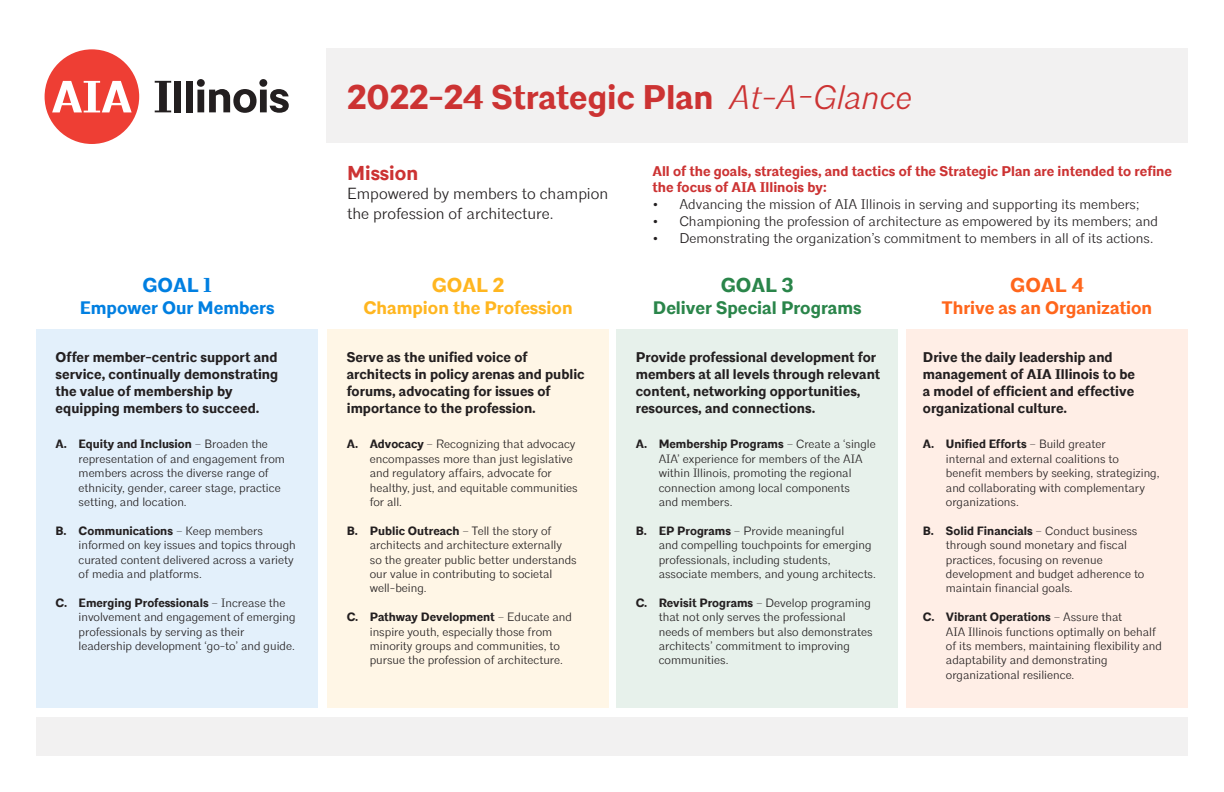
<style>
.page{position:relative;width:1224px;height:792px;background:#fff}
.page>*{position:absolute;margin:0;border:0;box-sizing:border-box;transform-origin:0 0}
.t1{font:700 34px "Architype";color:#c33}
.t2{font:700 20px "Architype";color:#c33}
.t3{font:700 20px "Architype";color:#007fe1}
.t4{font:700 20px "Architype";color:#ffb620}
.t5{font:700 20px "Architype";color:#2a854a}
.t6{font:700 20px "Architype";color:#ff661c}
.t7{font:700 18px "Architype";color:#2a854a}
.t8{font:700 18px "Architype";color:#ff661c}
.t9{font:700 18px "Architype";color:#ffb620}
.t10{font:700 18px "Architype";color:#007fe1}
.t11{font:300 16px/19.2px "Architype";color:#231f20}
.t12{font:700 14px/16.8px "Architype";color:#231f20}
.t13{font:300 14px "Architype";color:#231f20}
.t14{font:700 14px/16.8px "Architype";color:#c33}
.t15{font:300 12px/14.4px "Architype";color:#231f20}
.s1{font-weight:700}
.s2{font-weight:300;font-style:italic}
</style>
<div class="page">
<div style="left:45px;top:49px;width:94px;height:95px;background:#ee3e34;border-radius:50%"></div>
<svg style="left:52px;top:81px;width:80px;height:31px"></svg>
<svg style="left:155px;top:81px;width:16px;height:31px"></svg>
<div style="left:174px;top:81px;width:7px;height:31px;background:#231f20"></div>
<div style="left:186px;top:81px;width:7px;height:31px;background:#231f20"></div>
<svg style="left:197px;top:79px;width:92px;height:34px"></svg>
<div style="left:36px;top:329px;width:282px;height:378px;background:#e3f0fb"></div>
<div style="left:327px;top:329px;width:282px;height:378px;background:#fff6e6"></div>
<div style="left:616px;top:329px;width:282px;height:378px;background:#e7f1eb"></div>
<div style="left:906px;top:329px;width:282px;height:378px;background:#ffeee6"></div>
<div style="left:327px;top:49px;width:861px;height:94px;background:#f2f1f1"></div>
<div style="left:36px;top:718px;width:1152px;height:38px;background:#f2f1f1"></div>
<p class="t3" style="left:142px;top:273px;width:71px">GOAL 1</p>
<p class="t10" style="left:80px;top:296px;width:196px">Empower Our Members</p>
<p class="t12" style="left:56px;top:350px;width:224px">Offer member-centric support and service, continually demonstrating the value of membership by equipping members to succeed.</p>
<p class="t15" style="left:79px;top:437px;width:208px;text-indent:-23px"><span class="s1">A. Equity and Inclusion</span> – Broaden the representation of and engagement from members across the diverse range of ethnicity, gender, career stage, practice setting, and location.</p>
<p class="t15" style="left:79px;top:524px;width:219px;text-indent:-23px"><span class="s1">B. Communications</span> – Keep members informed on key issues and topics through curated content delivered across a variety of media and platforms.</p>
<p class="t15" style="left:79px;top:596px;width:218px;text-indent:-23px"><span class="s1">C. Emerging Professionals</span> – Increase the involvement and engagement of emerging professionals by serving as their leadership development ‘go-to’ and guide.</p>
<p class="t1" style="left:347px;top:76px;width:566px">2022-24 Strategic Plan <span class="s2">At-A-Glance</span></p>
<p class="t2" style="left:347px;top:161px;width:73px">Mission</p>
<p class="t11" style="left:347px;top:184px;width:263px">Empowered by members to champion the profession of architecture.</p>
<p class="t4" style="left:432px;top:273px;width:74px">GOAL 2</p>
<p class="t9" style="left:363px;top:296px;width:211px">Champion the Profession</p>
<p class="t12" style="left:347px;top:350px;width:239px">Serve as the unified voice of architects in policy arenas and public forums, advocating for issues of importance to the profession.</p>
<p class="t15" style="left:370px;top:437px;width:209px;text-indent:-23px"><span class="s1">A. Advocacy</span> – Recognizing that advocacy encompasses more than just legislative and regulatory affairs, advocate for healthy, just, and equitable communities for all.</p>
<p class="t15" style="left:370px;top:524px;width:209px;text-indent:-23px"><span class="s1">B. Public Outreach</span> – Tell the story of architects and architecture externally so the greater public better understands our value in contributing to societal well-being.</p>
<p class="t15" style="left:370px;top:610px;width:204px;text-indent:-23px"><span class="s1">C. Pathway Development</span> – Educate and inspire youth, especially those from minority groups and communities, to pursue the profession of architecture.</p>
<p class="t14" style="left:652px;top:163px;width:521px">All of the goals, strategies, and tactics of the Strategic Plan are intended to refine the focus of AIA Illinois by:</p>
<p class="t13" style="left:652px;top:196px;width:489px">• Advancing the mission of AIA Illinois in serving and supporting its members;</p>
<p class="t13" style="left:652px;top:213px;width:507px">• Championing the profession of architecture as empowered by its members; and</p>
<p class="t13" style="left:652px;top:230px;width:502px">• Demonstrating the organization’s commitment to members in all of its actions.</p>
<p class="t5" style="left:721px;top:273px;width:74px">GOAL 3</p>
<p class="t7" style="left:653px;top:296px;width:210px">Deliver Special Programs</p>
<p class="t12" style="left:636px;top:350px;width:246px">Provide professional development for members at all levels through relevant content, networking opportunities, resources, and connections.</p>
<p class="t15" style="left:659px;top:437px;width:219px;text-indent:-23px"><span class="s1">A. Membership Programs</span> – Create a ‘single AIA’ experience for members of the AIA within Illinois, promoting the regional connection among local components<br>and members.</p>
<p class="t15" style="left:659px;top:524px;width:219px;text-indent:-23px"><span class="s1">B. EP Programs</span> – Provide meaningful<br>and compelling touchpoints for emerging professionals, including students, associate members, and young architects.</p>
<p class="t15" style="left:659px;top:596px;width:215px;text-indent:-23px"><span class="s1">C. Revisit Programs</span> – Develop programing that not only serves the professional needs of members but also demonstrates architects’ commitment to improving communities.</p>
<p class="t6" style="left:1010px;top:273px;width:75px">GOAL 4</p>
<p class="t8" style="left:942px;top:296px;width:212px">Thrive as an Organization</p>
<p class="t12" style="left:923px;top:350px;width:214px">Drive the daily leadership and management of AIA Illinois to be a model of efficient and effective organizational culture.</p>
<p class="t15" style="left:946px;top:437px;width:215px;text-indent:-23px"><span class="s1">A. Unified Efforts</span> – Build greater<br>internal and external coalitions to<br>benefit members by seeking, strategizing, and collaborating with complementary organizations.</p>
<p class="t15" style="left:946px;top:524px;width:200px;text-indent:-23px"><span class="s1">B. Solid Financials</span> – Conduct business through sound monetary and fiscal practices, focusing on revenue development and budget adherence to maintain financial goals.</p>
<p class="t15" style="left:946px;top:610px;width:218px;text-indent:-23px"><span class="s1">C. Vibrant Operations</span> – Assure that<br>AIA Illinois functions optimally on behalf of its members, maintaining flexibility and adaptability and demonstrating organizational resilience.</p>
</div>
